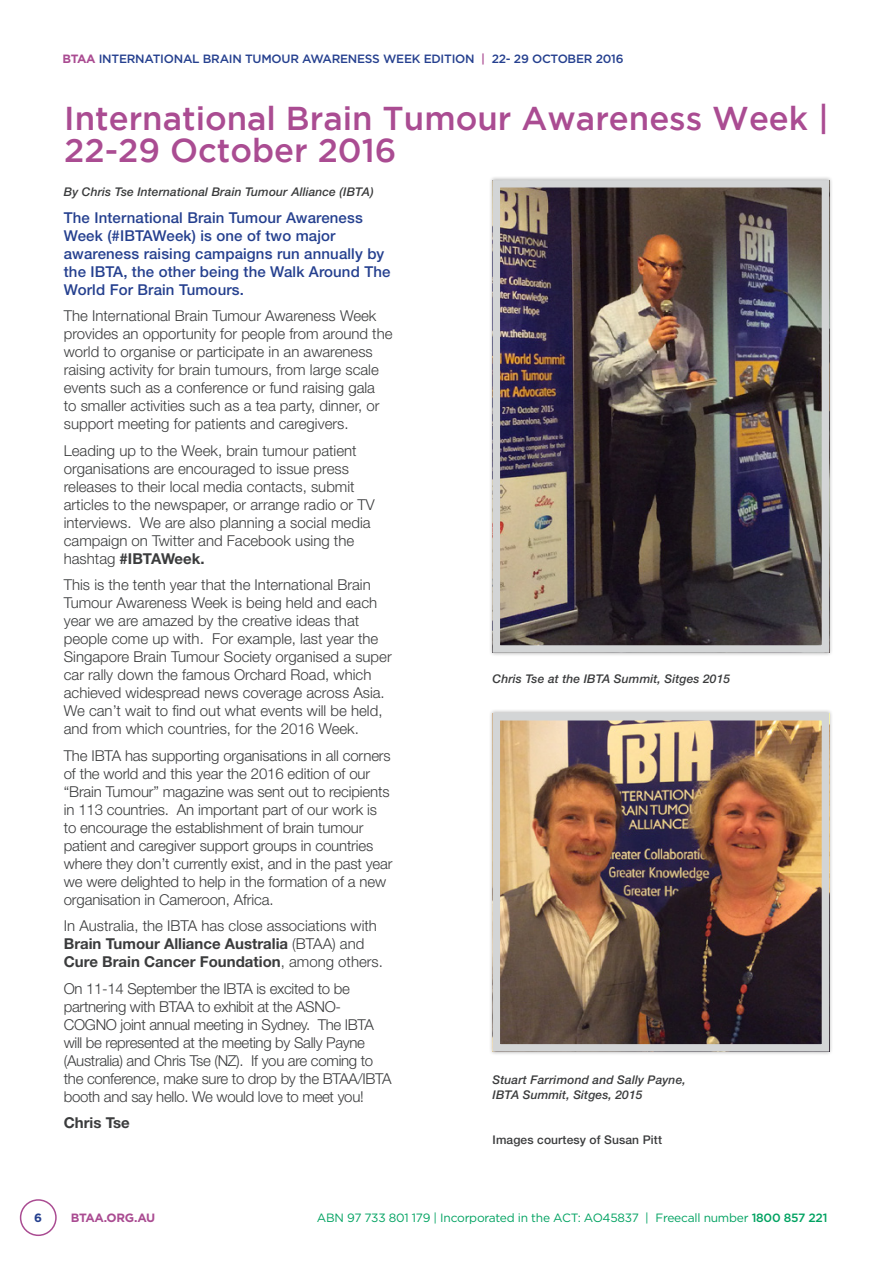
<style>
.page{position:relative;width:893px;height:1263px;background:#fff}
.page>*{position:absolute;margin:0;border:0;box-sizing:border-box;transform-origin:0 0}
.t1{font:500 33px/31.5px "Gotham";color:#aa4c92}
.t2{font:300 15px/18px "Helvetica Neue LT";color:#3b3c3d}
.t3{font:300 15px/18px "Helvetica Neue LT";letter-spacing:-.02em;color:#3b3c3d}
.t4{font:500 15px/18px "Helvetica Neue LT";letter-spacing:.01em;color:#25408f}
.t5{font:700 15px "Helvetica Neue LT";color:#3b3c3d}
.t6{font:italic 500 12px/15px "Helvetica Neue LT";letter-spacing:.01em;color:#3b3c3d}
.t7{font:12px "Gotham";letter-spacing:-.02em;color:#00a261}
.t8{font:500 12px "Gotham";letter-spacing:-.02em;color:#25408f}
.t9{font:500 12px "Helvetica Neue LT";letter-spacing:.01em;color:#3b3c3d}
.t10{font:700 12px "Gotham";letter-spacing:-.035em;color:#aa4c92}
.t11{font:700 12px "Gotham";color:#25408f}
.s1{font-weight:700;color:#aa4c92}
.s2{color:#aa4c92}
.s3{font-weight:700}
.s4{font-weight:500}
</style>
<div class="page">
<div style="left:20px;top:1199px;width:37px;height:37px;border:2px solid #aa4c92;border-radius:50%"></div>
<div style="left:489px;top:176px;width:344px;height:480px;background:#000;opacity:.3"></div>
<img style="left:502px;top:189px;width:318px;height:455px">
<div style="left:493px;top:180px;width:336px;height:473px;border:8px solid #d3d5d6"></div>
<div style="left:489px;top:709px;width:344px;height:346px;background:#000;opacity:.3"></div>
<img style="left:502px;top:722px;width:318px;height:320px">
<div style="left:493px;top:713px;width:336px;height:338px;border:8px solid #d3d5d6"></div>
<p class="t8" style="left:62px;top:51px;width:563px"><span class="s1">BTAA</span> INTERNATIONAL BRAIN TUMOUR AWARENESS WEEK EDITION <span class="s2">|</span> 22- 29 OCTOBER 2016</p>
<h1 class="t1" style="left:64px;top:102px;width:766px">International Brain Tumour Awareness Week |<br>22-29 October 2016</h1>
<p class="t6" style="left:64px;top:184px;width:311px">By Chris Tse International Brain Tumour Alliance (IBTA)</p>
<p class="t4" style="left:64px;top:208px;width:328px">The International Brain Tumour Awareness Week (#IBTAWeek) is one of two major awareness raising campaigns run annually by the IBTA, the other being the Walk Around The World For Brain Tumours.</p>
<p class="t2" style="left:64px;top:306px;width:330px">The International Brain Tumour Awareness Week provides an opportunity for people from around the world to organise or participate in an awareness raising activity for brain tumours, from large scale events such as a conference or fund raising gala<br>to smaller activities such as a tea party, dinner, or support meeting for patients and caregivers.</p>
<p class="t2" style="left:64px;top:441px;width:312px">Leading up to the Week, brain tumour patient organisations are encouraged to issue press releases to their local media contacts, submit articles to the newspaper, or arrange radio or TV interviews. We are also planning a social media campaign on Twitter and Facebook using the hashtag <span class="s3">#IBTAWeek.</span></p>
<p class="t2" style="left:64px;top:575px;width:329px">This is the tenth year that the International Brain Tumour Awareness Week is being held and each year we are amazed by the creative ideas that people come up with. For example, last year the Singapore Brain Tumour Society organised a super car rally down the famous Orchard Road, which achieved widespread news coverage across Asia.<br>We can’t wait to find out what events will be held, and from which countries, for the 2016 Week.</p>
<p class="t2" style="left:64px;top:746px;width:330px">The IBTA has supporting organisations in all corners of the world and this year the 2016 edition of our “Brain Tumour” magazine was sent out to recipients in 113 countries. An important part of our work is to encourage the establishment of brain tumour patient and caregiver support groups in countries where they don’t currently exist, and in the past year we were delighted to help in the formation of a new organisation in Cameroon, Africa.</p>
<p class="t2" style="left:64px;top:916px;width:321px">In Australia, the IBTA has close associations with<br><span class="s3">Brain Tumour Alliance Australia</span> (BTAA) and<br><span class="s3">Cure Brain Cancer Foundation</span>, among others.</p>
<p class="t3" style="left:64px;top:979px;width:329px">On 11-14 September the IBTA is excited to be partnering with BTAA to exhibit at the ASNO-COGNO joint annual meeting in Sydney. The IBTA will be represented at the meeting by Sally Payne (Australia) and Chris Tse (NZ). If you are coming to the conference, make sure to drop by the BTAA/IBTA booth and say hello. We would love to meet you!</p>
<p class="t5" style="left:64px;top:1113px;width:68px">Chris Tse</p>
<p class="t6" style="left:493px;top:671px;width:239px">Chris Tse at the IBTA Summit, Sitges 2015</p>
<p class="t6" style="left:493px;top:1072px;width:195px">Stuart Farrimond and Sally Payne,<br>IBTA Summit, Sitges, 2015</p>
<p class="t9" style="left:493px;top:1133px;width:171px">Images courtesy of Susan Pitt</p>
<p class="t11" style="left:34px;top:1210px;width:9px">6</p>
<p class="t10" style="left:71px;top:1210px;width:86px">BTAA.ORG.AU</p>
<p class="t7" style="left:317px;top:1210px;width:512px">ABN 97 733 801 179 | Incorporated in the ACT: AO45837 | Freecall number <span class="s4">1800 857 221</span></p>
</div>
